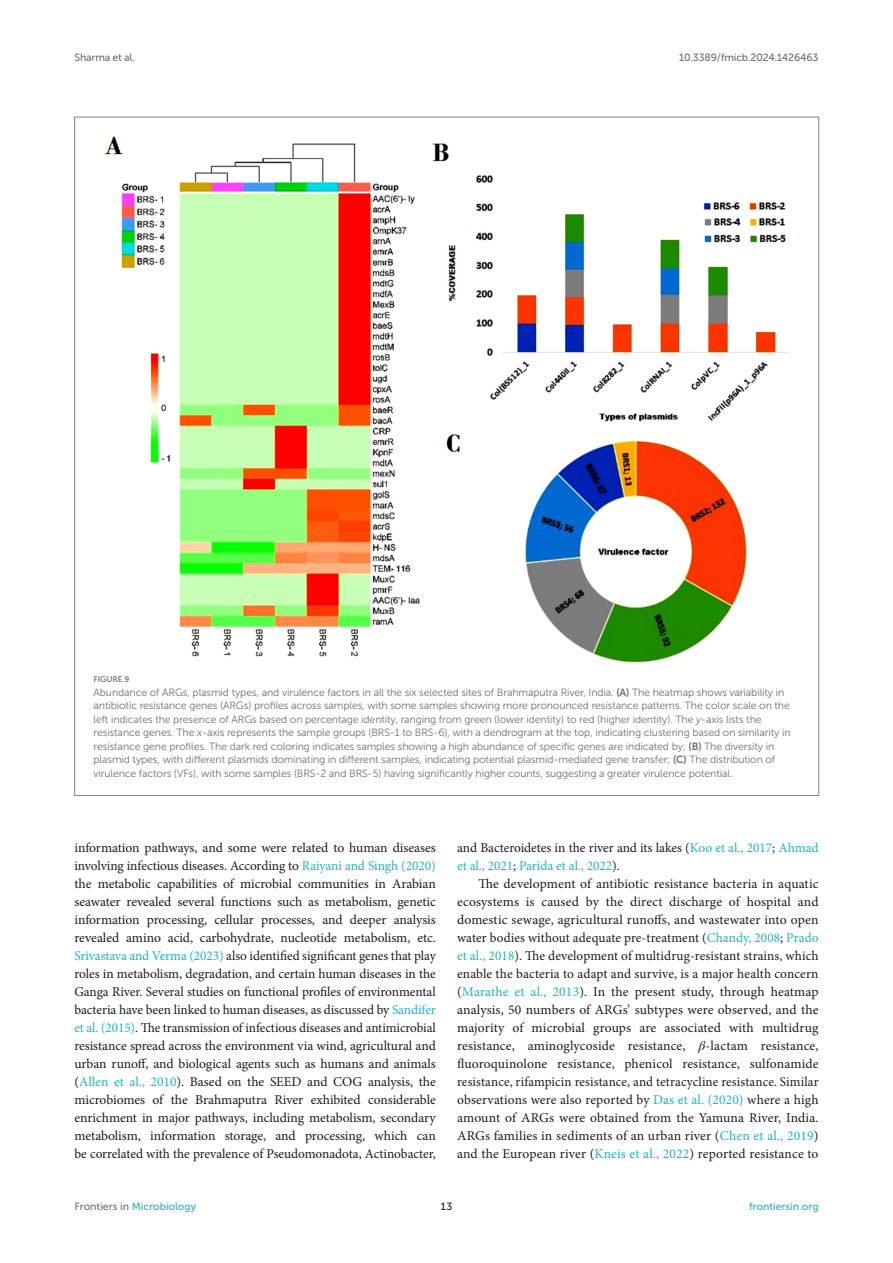
<style>
.page{position:relative;width:893px;height:1263px;background:#fff}
.page>*{position:absolute;margin:0;border:0;box-sizing:border-box;transform-origin:0 0}
.TEXT{font:13.5px/18px "Minion Pro";color:#1b1c1b;text-align:justify}
.TEXT-2{font:13.5px/18px "Minion Pro";letter-spacing:-.005em;color:#1db5c3}
.FIG_LEG{font:10.5px/13.5px "Museo Sans 300";letter-spacing:-.01em;color:#706f70}
.t1{font:10.5px "Museo Sans 500";color:#1db5c3}
.t2{font:10.5px "Museo Sans 500";letter-spacing:-.015em;color:#706f70}
.t3{font:10.5px "Museo Sans 500";color:#1b1c1b}
.FIG_HD{font:8.25px "Museo Sans 700";letter-spacing:-.01em;color:#7e7f7f}
.s1{font-family:"Museo Sans 700"}
.s2{font-style:italic}
.s3{color:#1db5c3}
.s4{color:#1b1c1b}
.s5{font-family:"STIX General";font-style:italic}
.s6{color:#706f70}
</style>
<div class="page">
<img style="left:104px;top:136px;width:686px;height:527px">
<p class="t2" style="left:74px;top:51px;width:62px">Sharma et al.</p>
<p class="t2" style="left:679px;top:51px;width:141px">10.3389/fmicb.2024.1426463</p>
<p class="FIG_HD" style="left:94px;top:675px;width:37px">FIGURE 9</p>
<p class="FIG_LEG" style="left:94px;top:685px;width:698px">Abundance of ARGs, plasmid types, and virulence factors in all the six selected sites of Brahmaputra River, India. <span class="s1">(A)</span> The heatmap shows variability in antibiotic resistance genes (ARGs) profiles across samples, with some samples showing more pronounced resistance patterns. The color scale on the left indicates the presence of ARGs based on percentage identity, ranging from green (lower identity) to red (higher identity). The <span class="s2">y</span>-axis lists the resistance genes. The <span class="s2">x</span>-axis represents the sample groups (BRS-1 to BRS-6), with a dendrogram at the top, indicating clustering based on similarity in resistance gene profiles. The dark red coloring indicates samples showing a high abundance of specific genes are indicated by; <span class="s1">(B)</span> The diversity in plasmid types, with different plasmids dominating in different samples, indicating potential plasmid-mediated gene transfer; <span class="s1">(C)</span> The distribution of virulence factors (VFs), with some samples (BRS-2 and BRS-5) having significantly higher counts, suggesting a greater virulence potential.</p>
<p class="TEXT" style="left:74px;top:839px;width:363px">information pathways, and some were related to human diseases involving infectious diseases. According to <span class="s3">Raiyani and Singh (2020) </span>the metabolic capabilities of microbial communities in Arabian seawater revealed several functions such as metabolism, genetic information processing, cellular processes, and deeper analysis revealed amino acid, carbohydrate, nucleotide metabolism, etc.<br><span class="s3">Srivastava and Verma (2023)</span> also identified significant genes that play roles in metabolism, degradation, and certain human diseases in the Ganga River. Several studies on functional profiles of environmental bacteria have been linked to human diseases, as discussed by <span class="s3">Sandifer et al. (2015)</span>. The transmission of infectious diseases and antimicrobial resistance spread across the environment via wind, agricultural and urban runoff, and biological agents such as humans and animals (<span class="s3">Allen et al., 2010</span>). Based on the SEED and COG analysis, the microbiomes of the Brahmaputra River exhibited considerable enrichment in major pathways, including metabolism, secondary metabolism, information storage, and processing, which can be correlated with the prevalence of Pseudomonadota, Actinobacter,</p>
<p class="TEXT-2" style="left:457px;top:839px;width:363px"><span class="s4">and Bacteroidetes in the river and its lakes (</span>Koo et al., 2017<span class="s4">;</span> Ahmad et al., 2021<span class="s4">;</span> Parida et al., 2022<span class="s4">).</span></p>
<p class="TEXT" style="left:457px;top:875px;width:363px;text-indent:21px">The development of antibiotic resistance bacteria in aquatic ecosystems is caused by the direct discharge of hospital and domestic sewage, agricultural runoffs, and wastewater into open water bodies without adequate pre-treatment (<span class="s3">Chandy, 2008</span>; <span class="s3">Prado et al., 2018</span>). The development of multidrug-resistant strains, which enable the bacteria to adapt and survive, is a major health concern (<span class="s3">Marathe et al., 2013</span>). In the present study, through heatmap analysis, 50 numbers of ARGs’ subtypes were observed, and the majority of microbial groups are associated with multidrug resistance, aminoglycoside resistance, <span class="s5">β</span>-lactam resistance, fluoroquinolone resistance, phenicol resistance, sulfonamide resistance, rifampicin resistance, and tetracycline resistance. Similar observations were also reported by <span class="s3">Das et al. (2020)</span> where a high amount of ARGs were obtained from the Yamuna River, India.<br>ARGs families in sediments of an urban river (<span class="s3">Chen et al., 2019</span>) and the European river (<span class="s3">Kneis et al., 2022</span>) reported resistance to</p>
<p class="t1" style="left:74px;top:1200px;width:123px"><span class="s6">Frontiers in</span> Microbiology</p>
<p class="t3" style="left:441px;top:1200px;width:13px">13</p>
<p class="t1" style="left:749px;top:1200px;width:71px">frontiersin.org</p>
</div>
